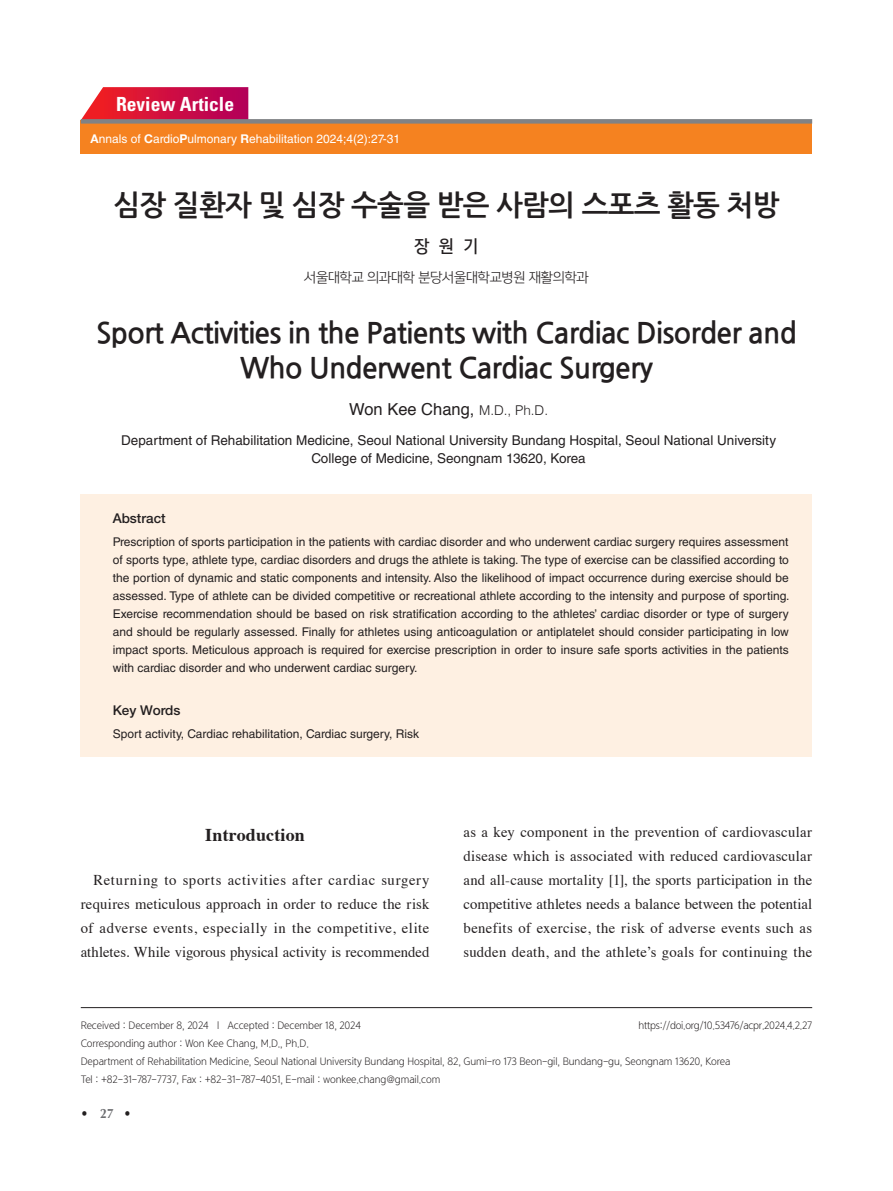
<style>
.page{position:relative;width:893px;height:1191px;background:#fff}
.page>*{position:absolute;margin:0;border:0;box-sizing:border-box;transform-origin:0 0}
._04_영문제목{font:28.5px/34.2px "Nanum Gothic OTF Bold";letter-spacing:-.025em;color:#231f20;text-align:center}
._01_한글제목{font:28.5px "Nanum Gothic OTF Bold";letter-spacing:-.025em;color:#231f20}
.t1{font:700 condensed 19.5px "Univers";color:#fff}
.영문_서론본론결론{font:700 18px "Times";letter-spacing:.01em;color:#231f20}
._05_영문이름{font:16.5px "Helvetica";color:#231f20}
._02-한글성명{font:16.5px "Yoon Gothic Pro 760";color:#231f20;scale:.95 1}
.영문_본문{font:15px/24px "Times";letter-spacing:.01em;color:#231f20;text-align:justify}
._05_영문이름-2{font:13.5px/18px "Helvetica LT Std";color:#231f20;text-align:center}
._03_한글소속{font:13.5px "Yoon Gothic Pro 730";letter-spacing:-.02em;color:#231f20}
._07_목적헤드{font:500 13.5px "Helvetica Neue LT Std";color:#231f20}
._08_목적내용{font:500 13.5px "Helvetica Neue LT Std";color:#231f20}
.t2{font:700 13.5px "Optima";color:#231f20;scale:.9 1}
._08_목적내용-2{font:12px/18px "Helvetica LT Std";color:#231f20;text-align:justify}
._08_목적내용-3{font:12px "Helvetica LT Std";color:#fff}
._09_교신저자{font:10.5px "Yoon Gothic Pro 730";letter-spacing:-.01em;color:#231f20;scale:.95 1}
.s1{font-family:"Helvetica Neue";font-weight:700}
.s2{font-weight:300;font-size:13.5px}
.s3{color:#6c6d70}
</style>
<div class="page">
<svg style="left:81px;top:87px;width:167px;height:32px"></svg>
<div style="left:81px;top:120px;width:731px;height:33px;background:#f58220"></div>
<div style="left:81px;top:119px;width:731px;height:5px;background:#808285"></div>
<hr style="left:81px;top:1007px;width:731px;height:1px;background:#231f20">
<div style="left:81px;top:495px;width:731px;height:262px;background:#fef0e2"></div>
<h2 class="t1" style="left:116px;top:92px;width:120px">Review Article</h2>
<p class="_08_목적내용-3" style="left:91px;top:132px;width:311px"><span class="s1">A</span>nnals of <span class="s1">C</span>ardio<span class="s1">P</span>ulmonary <span class="s1">R</span>ehabilitation 2024;4(2):27-31</p>
<p class="_01_한글제목" style="left:114px;top:191px;width:667px">심장 질환자 및 심장 수술을 받은 사람의 스포츠 활동 처방</p>
<p class="_02-한글성명" style="left:414px;top:235px;width:69px">장원기</p>
<p class="_03_한글소속" style="left:304px;top:269px;width:286px">서울대학교 의과대학 분당서울대학교병원 재활의학과</p>
<p class="_04_영문제목" style="left:96px;top:317px;width:702px">Sport Activities in the Patients with Cardiac Disorder and<br>Who Underwent Cardiac Surgery</p>
<p class="_05_영문이름" style="left:349px;top:396px;width:200px">Won Kee Chang, <span class="s2">M.D., Ph.D.</span></p>
<p class="_05_영문이름-2" style="left:121px;top:431px;width:656px">Department of Rehabilitation Medicine, Seoul National University Bundang Hospital, Seoul National University<br>College of Medicine, Seongnam 13620, Korea</p>
<p class="_07_목적헤드" style="left:113px;top:510px;width:55px">Abstract</p>
<p class="_08_목적내용-2" style="left:113px;top:532px;width:678px">Prescription of sports participation in the patients with cardiac disorder and who underwent cardiac surgery requires assessment of sports type, athlete type, cardiac disorders and drugs the athlete is taking. The type of exercise can be classified according to the portion of dynamic and static components and intensity. Also the likelihood of impact occurrence during exercise should be assessed. Type of athlete can be divided competitive or recreational athlete according to the intensity and purpose of sporting.<br>Exercise recommendation should be based on risk stratification according to the athletes’ cardiac disorder or type of surgery and should be regularly assessed. Finally for athletes using anticoagulation or antiplatelet should consider participating in low impact sports. Meticulous approach is required for exercise prescription in order to insure safe sports activities in the patients with cardiac disorder and who underwent cardiac surgery.</p>
<p class="_08_목적내용" style="left:113px;top:702px;width:69px">Key Words</p>
<p class="_08_목적내용-2" style="left:113px;top:724px;width:308px">Sport activity, Cardiac rehabilitation, Cardiac surgery, Risk</p>
<p class="영문_서론본론결론" style="left:205px;top:817px;width:101px">Introduction</p>
<p class="영문_본문" style="left:81px;top:866px;width:350px;text-indent:13px">Returning to sports activities after cardiac surgery requires meticulous approach in order to reduce the risk of adverse events, especially in the competitive, elite athletes. While vigorous physical activity is recommended</p>
<p class="영문_본문" style="left:463px;top:818px;width:350px">as a key component in the prevention of cardiovascular disease which is associated with reduced cardiovascular and all-cause mortality [1], the sports participation in the competitive athletes needs a balance between the potential benefits of exercise, the risk of adverse events such as sudden death, and the athlete’s goals for continuing the</p>
<p class="_09_교신저자" style="left:638px;top:1019px;width:184px">https://doi.org/10.53476/acpr.2024.4.2.27</p>
<p class="_09_교신저자" style="left:81px;top:1019px;width:296px">Received : December 8, 2024 l Accepted : December 18, 2024</p>
<p class="_09_교신저자" style="left:81px;top:1037px;width:242px">Corresponding author : Won Kee Chang, M.D., Ph.D.</p>
<p class="_09_교신저자" style="left:81px;top:1055px;width:685px">Department of Rehabilitation Medicine, Seoul National University Bundang Hospital, 82, Gumi-ro 173 Beon-gil, Bundang-gu, Seongnam 13620, Korea</p>
<p class="_09_교신저자" style="left:81px;top:1073px;width:380px">Tel : +82-31-787-7737, Fax : +82-31-787-4051, E-mail : wonkee.chang@gmail.com</p>
<p class="t2" style="left:81px;top:1105px;width:58px">• <span class="s3">27</span> •</p>
</div>
